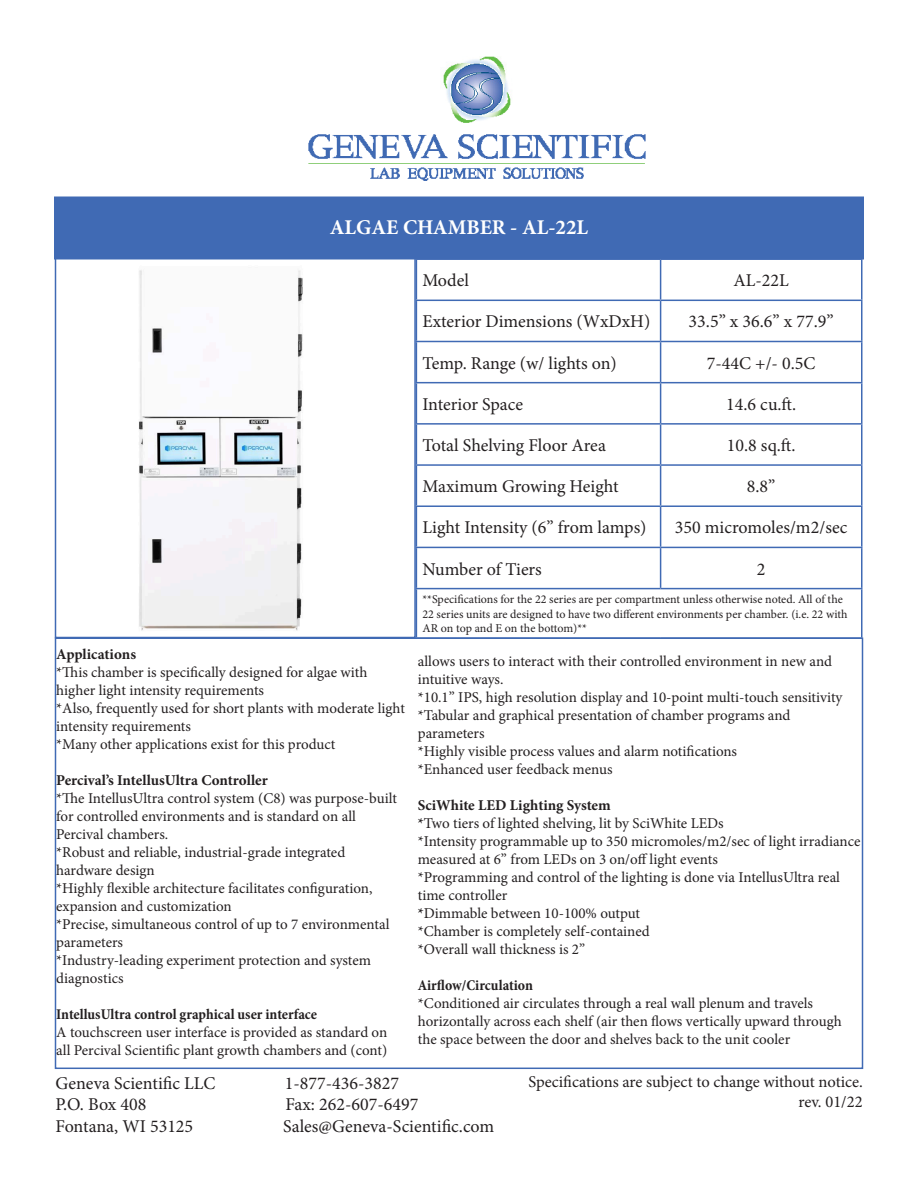
<style>
.page{position:relative;width:918px;height:1188px;background:#fff}
.page>*{position:absolute;margin:0;border:0;box-sizing:border-box;transform-origin:0 0}
.t1{font:700 21px "Minion Pro";color:#fff}
.t2{font:18px "Minion Pro";color:#231f20}
.t3{font:16.5px "Minion Pro";letter-spacing:-.005em;color:#231f20}
.t4{font:15px/18px "Minion Pro";color:#231f20}
.t5{font:700 15px "Minion Pro";letter-spacing:-.005em;color:#231f20}
.t6{font:700 condensed 15px "Minion Pro";color:#231f20}
.t7{font:12px/14.4px "Minion Pro";color:#231f20}
.s1{font-weight:700}
</style>
<div class="page">
<div style="left:55px;top:197px;width:808px;height:62px;background:#406ab4"></div>
<div style="left:54px;top:196px;width:810px;height:64px;border:2px solid #406ab4"></div>
<hr style="left:416px;top:258px;width:245px;height:2px;background:#406ab4">
<hr style="left:416px;top:260px;width:1px;height:40px;background:#406ab4">
<hr style="left:661px;top:258px;width:201px;height:2px;background:#406ab4">
<hr style="left:660px;top:260px;width:1px;height:40px;background:#406ab4">
<hr style="left:861px;top:260px;width:1px;height:40px;background:#406ab4">
<hr style="left:416px;top:300px;width:245px;height:1px;background:#406ab4">
<hr style="left:416px;top:301px;width:1px;height:40px;background:#406ab4">
<hr style="left:661px;top:300px;width:201px;height:1px;background:#406ab4">
<hr style="left:660px;top:301px;width:1px;height:40px;background:#406ab4">
<hr style="left:861px;top:301px;width:1px;height:40px;background:#406ab4">
<hr style="left:416px;top:341px;width:245px;height:1px;background:#406ab4">
<hr style="left:416px;top:342px;width:1px;height:40px;background:#406ab4">
<hr style="left:661px;top:341px;width:201px;height:1px;background:#406ab4">
<hr style="left:660px;top:342px;width:1px;height:40px;background:#406ab4">
<hr style="left:861px;top:342px;width:1px;height:40px;background:#406ab4">
<hr style="left:416px;top:382px;width:245px;height:1px;background:#406ab4">
<hr style="left:416px;top:383px;width:1px;height:40px;background:#406ab4">
<hr style="left:661px;top:382px;width:201px;height:1px;background:#406ab4">
<hr style="left:660px;top:383px;width:1px;height:40px;background:#406ab4">
<hr style="left:861px;top:383px;width:1px;height:40px;background:#406ab4">
<hr style="left:416px;top:423px;width:245px;height:2px;background:#406ab4">
<hr style="left:416px;top:425px;width:1px;height:39px;background:#406ab4">
<hr style="left:661px;top:423px;width:201px;height:2px;background:#406ab4">
<hr style="left:660px;top:425px;width:1px;height:39px;background:#406ab4">
<hr style="left:861px;top:425px;width:1px;height:39px;background:#406ab4">
<hr style="left:416px;top:464px;width:245px;height:2px;background:#406ab4">
<hr style="left:416px;top:466px;width:1px;height:39px;background:#406ab4">
<hr style="left:661px;top:464px;width:201px;height:2px;background:#406ab4">
<hr style="left:660px;top:466px;width:1px;height:39px;background:#406ab4">
<hr style="left:861px;top:466px;width:1px;height:39px;background:#406ab4">
<hr style="left:416px;top:505px;width:245px;height:2px;background:#406ab4">
<hr style="left:416px;top:507px;width:1px;height:40px;background:#406ab4">
<hr style="left:661px;top:505px;width:201px;height:2px;background:#406ab4">
<hr style="left:660px;top:507px;width:1px;height:40px;background:#406ab4">
<hr style="left:861px;top:507px;width:1px;height:40px;background:#406ab4">
<hr style="left:416px;top:547px;width:245px;height:1px;background:#406ab4">
<hr style="left:416px;top:548px;width:1px;height:40px;background:#406ab4">
<hr style="left:661px;top:547px;width:201px;height:1px;background:#406ab4">
<hr style="left:660px;top:548px;width:1px;height:40px;background:#406ab4">
<hr style="left:861px;top:548px;width:1px;height:40px;background:#406ab4">
<hr style="left:416px;top:588px;width:245px;height:1px;background:#406ab4">
<hr style="left:416px;top:589px;width:1px;height:48px;background:#406ab4">
<hr style="left:661px;top:588px;width:201px;height:1px;background:#406ab4">
<hr style="left:861px;top:589px;width:1px;height:48px;background:#406ab4">
<hr style="left:416px;top:637px;width:245px;height:2px;background:#406ab4">
<hr style="left:661px;top:637px;width:201px;height:2px;background:#406ab4">
<img style="left:308px;top:56px;width:338px;height:124px">
<div style="left:55px;top:257px;width:361px;height:381px;border:2px solid #406ab4"></div>
<img style="left:139px;top:270px;width:164px;height:361px">
<p class="t1" style="left:330px;top:213px;width:260px">ALGAE CHAMBER - AL-22L</p>
<p class="t5" style="left:56px;top:643px;width:81px">Applications</p>
<p class="t4" style="left:56px;top:663px;width:313px">*This chamber is specifically designed for algae with</p>
<p class="t4" style="left:56px;top:681px;width:209px">higher light intensity requirements</p>
<p class="t4" style="left:56px;top:699px;width:350px">*Also, frequently used for short plants with moderate light intensity requirements</p>
<p class="t4" style="left:56px;top:735px;width:281px">*Many other applications exist for this product</p>
<p class="t5" style="left:56px;top:769px;width:213px">Percival’s IntellusUltra Controller</p>
<p class="t4" style="left:56px;top:789px;width:342px">*The IntellusUltra control system (C8) was purpose-built</p>
<p class="t4" style="left:56px;top:807px;width:301px">for controlled environments and is standard on all</p>
<p class="t4" style="left:56px;top:825px;width:114px">Percival chambers.</p>
<p class="t4" style="left:56px;top:843px;width:291px">*Robust and reliable, industrial-grade integrated</p>
<p class="t4" style="left:56px;top:861px;width:100px">hardware design</p>
<p class="t4" style="left:56px;top:879px;width:318px">*Highly flexible architecture facilitates configuration,</p>
<p class="t4" style="left:56px;top:897px;width:177px">expansion and customization</p>
<p class="t4" style="left:56px;top:915px;width:335px">*Precise, simultaneous control of up to 7 environmental</p>
<p class="t4" style="left:56px;top:933px;width:68px">parameters</p>
<p class="t4" style="left:56px;top:951px;width:316px">*Industry-leading experiment protection and system</p>
<p class="t4" style="left:56px;top:969px;width:69px">diagnostics</p>
<p class="t6" style="left:56px;top:1003px;width:262px">IntellusUltra control graphical user interface</p>
<p class="t4" style="left:56px;top:1023px;width:333px">A touchscreen user interface is provided as standard on</p>
<p class="t4" style="left:56px;top:1041px;width:333px">all Percival Scientific plant growth chambers and (cont)</p>
<p class="t2" style="left:422px;top:268px;width:48px">Model</p>
<p class="t2" style="left:734px;top:268px;width:57px">AL-22L</p>
<p class="t2" style="left:422px;top:310px;width:229px">Exterior Dimensions (WxDxH)</p>
<p class="t2" style="left:689px;top:310px;width:147px">33.5” x 36.6” x 77.9”</p>
<p class="t2" style="left:422px;top:351px;width:196px">Temp. Range (w/ lights on)</p>
<p class="t2" style="left:707px;top:351px;width:110px">7-44C +/- 0.5C</p>
<p class="t2" style="left:422px;top:392px;width:102px">Interior Space</p>
<p class="t2" style="left:726px;top:392px;width:71px">14.6 cu.ft.</p>
<p class="t2" style="left:422px;top:433px;width:185px">Total Shelving Floor Area</p>
<p class="t2" style="left:727px;top:433px;width:70px">10.8 sq.ft.</p>
<p class="t2" style="left:422px;top:474px;width:198px">Maximum Growing Height</p>
<p class="t2" style="left:747px;top:474px;width:30px">8.8”</p>
<p class="t2" style="left:422px;top:516px;width:226px">Light Intensity (6” from lamps)</p>
<p class="t2" style="left:675px;top:516px;width:174px">350 micromoles/m2/sec</p>
<p class="t2" style="left:422px;top:557px;width:121px">Number of Tiers</p>
<p class="t2" style="left:757px;top:557px;width:10px">2</p>
<p class="t7" style="left:422px;top:592px;width:427px">**Specifications for the 22 series are per compartment unless otherwise noted. All of the<br>22 series units are designed to have two different environments per chamber. (i.e. 22 with<br>AR on top and E on the bottom)**</p>
<p class="t4" style="left:418px;top:652px;width:416px">allows users to interact with their controlled environment in new and</p>
<p class="t4" style="left:418px;top:670px;width:87px">intuitive ways.</p>
<p class="t4" style="left:418px;top:688px;width:426px">*10.1” IPS, high resolution display and 10-point multi-touch sensitivity</p>
<p class="t4" style="left:418px;top:706px;width:374px">*Tabular and graphical presentation of chamber programs and</p>
<p class="t4" style="left:418px;top:724px;width:68px">parameters</p>
<p class="t4" style="left:418px;top:742px;width:321px">*Highly visible process values and alarm notifications</p>
<p class="t4" style="left:418px;top:760px;width:196px">*Enhanced user feedback menus</p>
<p class="t5" style="left:418px;top:794px;width:195px">SciWhite LED Lighting System</p>
<p class="t4" style="left:418px;top:814px;width:307px"><span class="s1">*</span>Two tiers of lighted shelving, lit by SciWhite LEDs</p>
<p class="t4" style="left:418px;top:832px;width:444px">*Intensity programmable up to 350 micromoles/m2/sec of light irradiance measured at 6” from LEDs on 3 on/off light events</p>
<p class="t4" style="left:418px;top:868px;width:424px">*Programming and control of the lighting is done via IntellusUltra real time controller</p>
<p class="t4" style="left:418px;top:904px;width:224px"><span class="s1">*</span>Dimmable between 10-100% output</p>
<p class="t4" style="left:418px;top:922px;width:234px">*Chamber is completely self-contained</p>
<p class="t4" style="left:418px;top:940px;width:169px">*Overall wall thickness is 2”</p>
<p class="t6" style="left:418px;top:975px;width:117px">Airflow/Circulation</p>
<p class="t4" style="left:418px;top:994px;width:397px">*Conditioned air circulates through a real wall plenum and travels</p>
<p class="t4" style="left:418px;top:1012px;width:426px">horizontally across each shelf (air then flows vertically upward through</p>
<p class="t4" style="left:418px;top:1030px;width:374px">the space between the door and shelves back to the unit cooler</p>
<p class="t2" style="left:56px;top:1071px;width:161px">Geneva Scientific LLC</p>
<p class="t2" style="left:285px;top:1071px;width:116px">1-877-436-3827</p>
<p class="t2" style="left:56px;top:1092px;width:92px">P.O. Box 408</p>
<p class="t2" style="left:285px;top:1092px;width:134px">Fax: 262-607-6497</p>
<p class="t2" style="left:56px;top:1114px;width:139px">Fontana, WI 53125</p>
<p class="t2" style="left:283px;top:1114px;width:213px">Sales@Geneva-Scientific.com</p>
<p class="t3" style="left:528px;top:1071px;width:336px">Specifications are subject to change without notice.</p>
<p class="t3" style="left:798px;top:1091px;width:66px">rev. 01/22</p>
</div>
